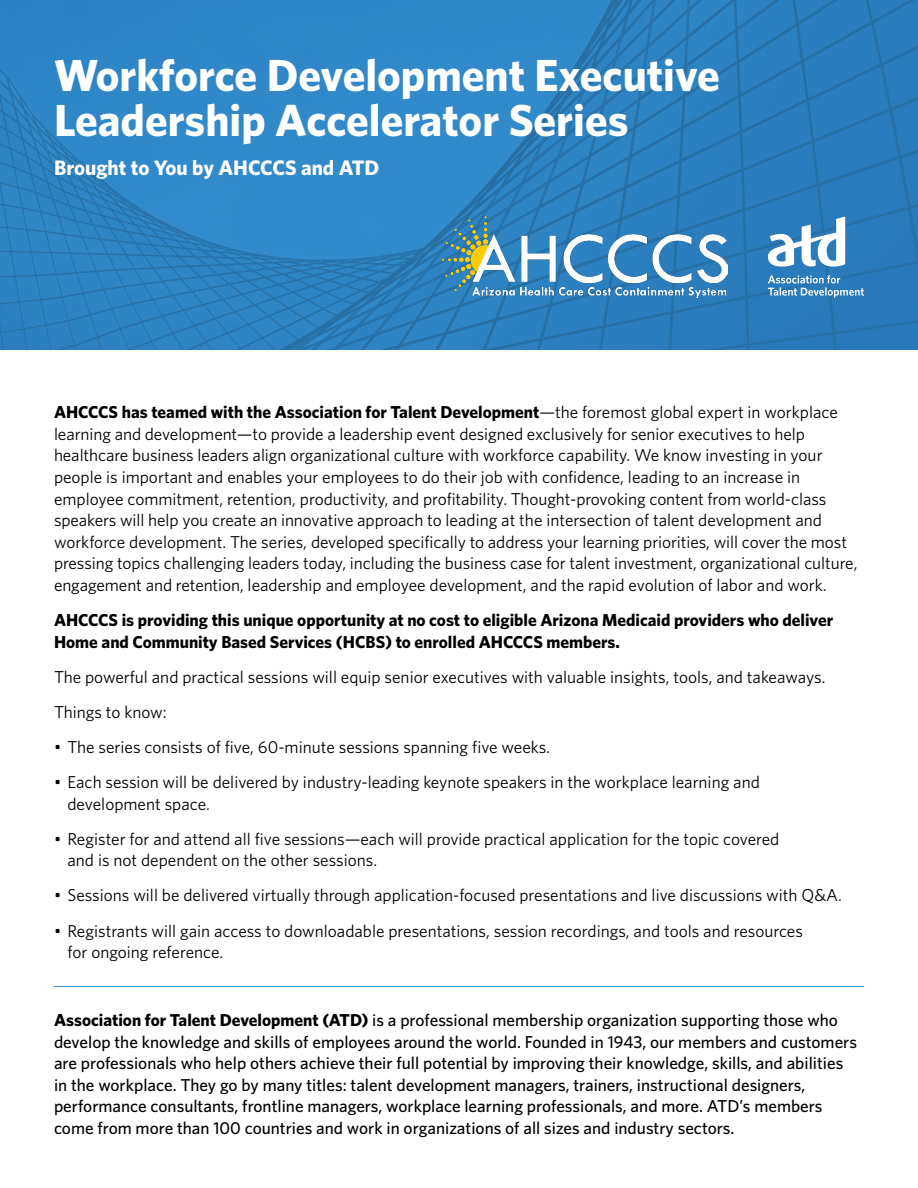
<style>
.page{position:relative;width:918px;height:1188px;background:#fff}
.page>*{position:absolute;margin:0;border:0;box-sizing:border-box;transform-origin:0 0}
.t1{font:700 45px/45px "Whitney HTF";color:#fff}
.t2{font:700 21px "Whitney HTF";color:#fff}
.t3{font:17.25px/21.6px "Whitney HTF";color:#000}
.t4{font:500 17.25px/21.6px "Whitney HTF";color:#000}
.t5{font:700 17.25px/21.6px "Whitney HTF";color:#000}
.s1{font-weight:700}
</style>
<div class="page">
<img style="left:0;top:0;width:918px;height:350px">
<img style="left:442px;top:217px;width:285px;height:81px">
<svg style="left:768px;top:275px;width:96px;height:23px;background:#5996c7"></svg>
<svg style="left:768px;top:217px;width:77px;height:50px"></svg>
<hr style="left:54px;top:986px;width:810px;height:1px;background:#338ccb">
<h1 class="t1" style="left:54px;top:52px;width:667px">Workforce Development Executive<br>Leadership Accelerator Series</h1>
<p class="t2" style="left:54px;top:155px;width:327px">Brought to You by AHCCCS and ATD</p>
<p class="t3" style="left:54px;top:401px;width:805px"><span class="s1">AHCCCS has teamed with the Association for Talent Development</span>—the foremost global expert in workplace learning and development—to provide a leadership event designed exclusively for senior executives to help healthcare business leaders align organizational culture with workforce capability. We know investing in your people is important and enables your employees to do their job with confidence, leading to an increase in employee commitment, retention, productivity, and profitability. Thought-provoking content from world-class speakers will help you create an innovative approach to leading at the intersection of talent development and workforce development. The series, developed specifically to address your learning priorities, will cover the most pressing topics challenging leaders today, including the business case for talent investment, organizational culture, engagement and retention, leadership and employee development, and the rapid evolution of labor and work.</p>
<p class="t5" style="left:54px;top:609px;width:781px">AHCCCS is providing this unique opportunity at no cost to eligible Arizona Medicaid providers who deliver<br>Home and Community Based Services (HCBS) to enrolled AHCCCS members.</p>
<p class="t3" style="left:54px;top:659px;width:773px;line-height:35.1px">The powerful and practical sessions will equip senior executives with valuable insights, tools, and takeaways.<br>Things to know:</p>
<p class="t3" style="left:54px;top:736px;width:498px">• The series consists of five, 60-minute sessions spanning five weeks.</p>
<p class="t3" style="left:68px;top:771px;width:694px;text-indent:-14px">• Each session will be delivered by industry-leading keynote speakers in the workplace learning and development space.</p>
<p class="t3" style="left:68px;top:828px;width:713px;text-indent:-14px">• Register for and attend all five sessions—each will provide practical application for the topic covered and is not dependent on the other sessions.</p>
<p class="t3" style="left:54px;top:884px;width:789px">• Sessions will be delivered virtually through application-focused presentations and live discussions with Q&amp;A.</p>
<p class="t3" style="left:68px;top:919px;width:737px;text-indent:-14px">• Registrants will gain access to downloadable presentations, session recordings, and tools and resources for ongoing reference.</p>
<p class="t4" style="left:54px;top:1009px;width:804px"><span class="s1">Association for Talent Development (ATD)</span> is a professional membership organization supporting those who develop the knowledge and skills of employees around the world. Founded in 1943, our members and customers are professionals who help others achieve their full potential by improving their knowledge, skills, and abilities in the workplace. They go by many titles: talent development managers, trainers, instructional designers, performance consultants, frontline managers, workplace learning professionals, and more. ATD’s members come from more than 100 countries and work in organizations of all sizes and industry sectors.</p>
</div>
